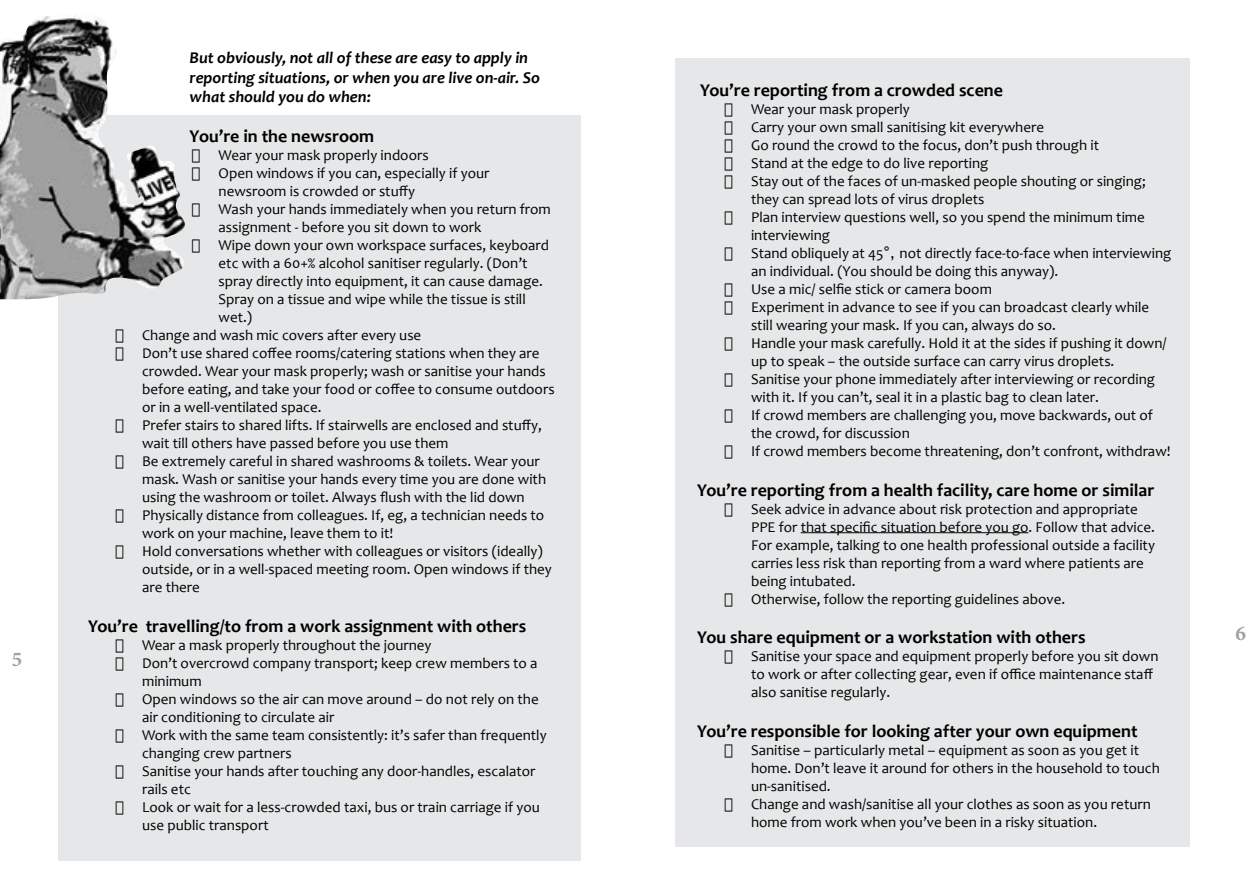
<style>
.page{position:relative;width:1259px;height:893px;background:#fff}
.page>*{position:absolute;margin:0;border:0;box-sizing:border-box;transform-origin:0 0}
.t1{font:700 21px "Minion Pro";color:#9fa1a4}
.t2{font:700 18px "Candara";color:#000}
.t3{font:italic 700 16.5px/19.8px "Candara";color:#000}
.t4{font:15px/18px "Candara";color:#000}
.s1{font-family:"Lucida Grande"}
</style>
<div class="page">
<div style="left:675px;top:58px;width:514px;height:789px;background:#e6e7e8"></div>
<hr style="left:800px;top:532px;width:228px;height:1px;background:#000">
<div style="left:58px;top:116px;width:522px;height:745px;background:#e6e7e8"></div>
<img style="left:0;top:16px;width:187px;height:284px">
<h1 class="t1" style="left:12px;top:644px;width:12px">5</h1>
<p class="t3" style="left:190px;top:47px;width:352px">But obviously, not all of these are easy to apply in reporting situations, or when you are live on-air. So what should you do when:</p>
<p class="t2" style="left:190px;top:125px;width:186px">You’re in the newsroom</p>
<p class="t4" style="left:192px;top:146px;width:239px">• Wear your mask properly indoors</p>
<p class="t4" style="left:219px;top:164px;width:272px;text-indent:-27px">• Open windows if you can, especially if your newsroom is crowded or stuffy</p>
<p class="t4" style="left:219px;top:200px;width:334px;text-indent:-27px">• Wash your hands immediately when you return from assignment - before you sit down to work</p>
<p class="t4" style="left:219px;top:236px;width:332px;text-indent:-27px">• Wipe down your own workspace surfaces, keyboard etc with a 60+% alcohol sanitiser regularly. (Don’t spray directly into equipment, it can cause damage.<br>Spray on a tissue and wipe while the tissue is still wet.)</p>
<p class="t4" style="left:115px;top:326px;width:308px">• Change and wash mic covers after every use</p>
<p class="t4" style="left:142px;top:344px;width:414px;text-indent:-27px">• Don’t use shared coffee rooms/catering stations when they are crowded. Wear your mask properly; wash or sanitise your hands before eating, and take your food or coffee to consume outdoors or in a well-ventilated space.</p>
<p class="t4" style="left:142px;top:416px;width:401px;text-indent:-27px">• Prefer stairs to shared lifts. If stairwells are enclosed and stuffy, wait till others have passed before you use them</p>
<p class="t4" style="left:142px;top:452px;width:405px;text-indent:-27px">• Be extremely careful in shared washrooms &amp; toilets. Wear your mask. Wash or sanitise your hands every time you are done with using the washroom or toilet. Always flush with the lid down</p>
<p class="t4" style="left:142px;top:506px;width:404px;text-indent:-27px">• Physically distance from colleagues. If, eg, a technician needs to work on your machine, leave them to it!</p>
<p class="t4" style="left:142px;top:542px;width:411px;text-indent:-27px">• Hold conversations whether with colleagues or visitors (ideally) outside, or in a well-spaced meeting room. Open windows if they are there</p>
<p class="t2" style="left:88px;top:614px;width:440px">You’re travelling/to from a work assignment with others</p>
<p class="t4" style="left:115px;top:636px;width:318px">• Wear a mask properly throughout the journey</p>
<p class="t4" style="left:142px;top:654px;width:397px;text-indent:-27px">• Don’t overcrowd company transport; keep crew members to a minimum</p>
<p class="t4" style="left:142px;top:690px;width:398px;text-indent:-27px">• Open windows so the air can move around – do not rely on the air conditioning to circulate air</p>
<p class="t4" style="left:142px;top:726px;width:406px;text-indent:-27px">• Work with the same team consistently: it’s safer than frequently changing crew partners</p>
<p class="t4" style="left:142px;top:762px;width:395px;text-indent:-27px">• Sanitise your hands after touching any door-handles, escalator rails etc</p>
<p class="t4" style="left:142px;top:798px;width:399px;text-indent:-27px">• Look or wait for a less-crowded taxi, bus or train carriage if you use public transport</p>
<p class="t2" style="left:700px;top:79px;width:304px">You’re reporting from a crowded scene</p>
<p class="t4" style="left:724px;top:100px;width:187px">• Wear your mask properly</p>
<p class="t4" style="left:724px;top:118px;width:321px">• Carry your own small sanitising kit everywhere</p>
<p class="t4" style="left:724px;top:136px;width:376px">• Go round the crowd to the focus, don’t push through it</p>
<p class="t4" style="left:724px;top:154px;width:266px">• Stand at the edge to do live reporting</p>
<p class="t4" style="left:751px;top:172px;width:396px;text-indent:-27px">• Stay out of the faces of un-masked people shouting or singing; they can spread lots of virus droplets</p>
<p class="t4" style="left:751px;top:208px;width:395px;text-indent:-27px">• Plan interview questions well, so you spend the minimum time interviewing</p>
<p class="t4" style="left:751px;top:244px;width:422px;text-indent:-27px">• Stand obliquely at 45<span class="s1">°,</span> not directly face-to-face when interviewing an individual. (You should be doing this anyway).</p>
<p class="t4" style="left:724px;top:280px;width:269px">• Use a mic/ selfie stick or camera boom</p>
<p class="t4" style="left:751px;top:298px;width:400px;text-indent:-27px">• Experiment in advance to see if you can broadcast clearly while still wearing your mask. If you can, always do so.</p>
<p class="t4" style="left:751px;top:334px;width:417px;text-indent:-27px">• Handle your mask carefully. Hold it at the sides if pushing it down/ up to speak – the outside surface can carry virus droplets.</p>
<p class="t4" style="left:751px;top:370px;width:405px;text-indent:-27px">• Sanitise your phone immediately after interviewing or recording with it. If you can’t, seal it in a plastic bag to clean later.</p>
<p class="t4" style="left:751px;top:406px;width:403px;text-indent:-27px">• If crowd members are challenging you, move backwards, out of the crowd, for discussion</p>
<p class="t4" style="left:724px;top:442px;width:448px">• If crowd members become threatening, don’t confront, withdraw!</p>
<p class="t2" style="left:697px;top:479px;width:459px">You’re reporting from a health facility, care home or similar</p>
<p class="t4" style="left:751px;top:500px;width:405px;text-indent:-27px">• Seek advice in advance about risk protection and appropriate PPE for that specific situation before you go. Follow that advice.<br>For example, talking to one health professional outside a facility carries less risk than reporting from a ward where patients are being intubated.</p>
<p class="t4" style="left:724px;top:590px;width:343px">• Otherwise, follow the reporting guidelines above.</p>
<p class="t2" style="left:697px;top:626px;width:390px">You share equipment or a workstation with others</p>
<p class="t4" style="left:751px;top:647px;width:409px;text-indent:-27px">• Sanitise your space and equipment properly before you sit down to work or after collecting gear, even if office maintenance staff also sanitise regularly.</p>
<p class="t2" style="left:697px;top:720px;width:442px">You’re responsible for looking after your own equipment</p>
<p class="t4" style="left:751px;top:741px;width:410px;text-indent:-27px">• Sanitise – particularly metal – equipment as soon as you get it home. Don’t leave it around for others in the household to touch un-sanitised.</p>
<p class="t4" style="left:751px;top:795px;width:401px;text-indent:-27px">• Change and wash/sanitise all your clothes as soon as you return home from work when you’ve been in a risky situation.</p>
<h1 class="t1" style="left:1235px;top:619px;width:12px">6</h1>
</div>
